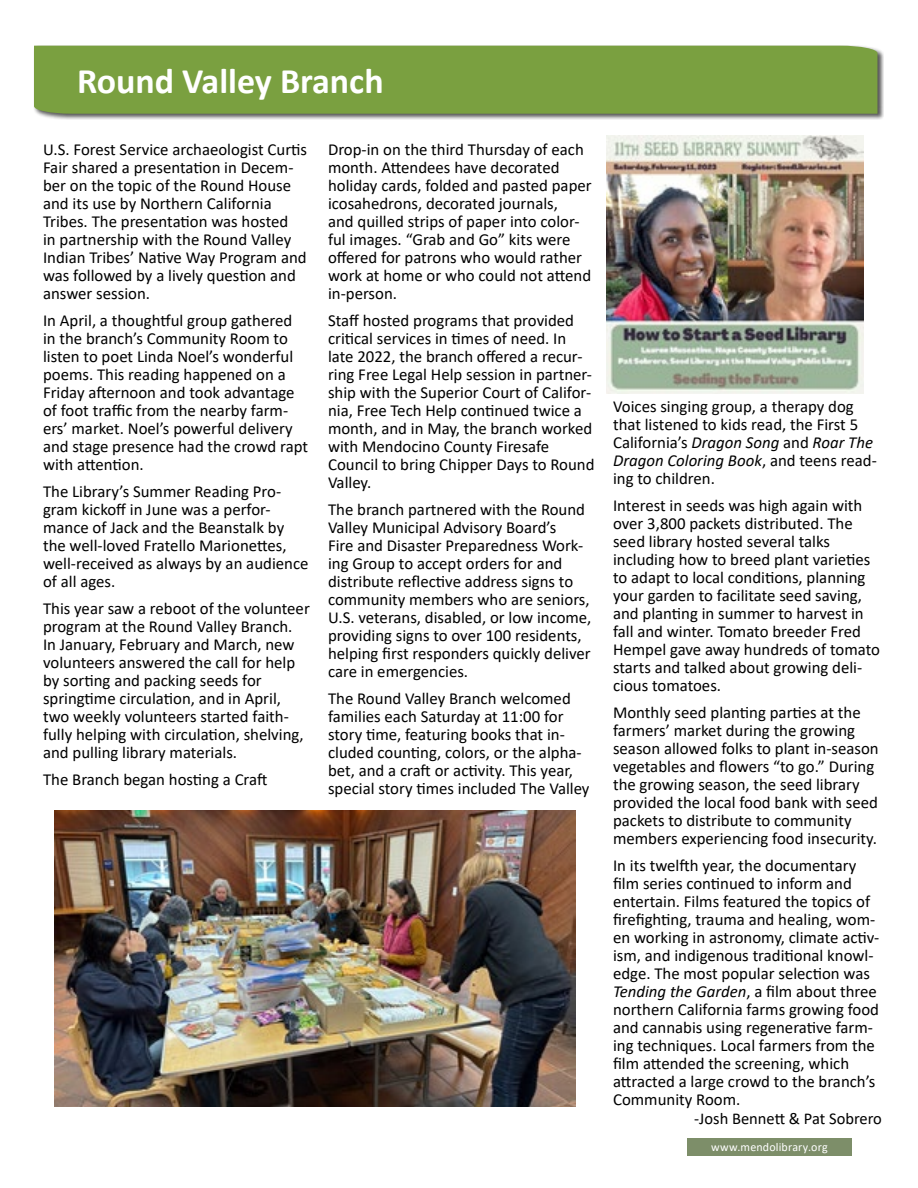
<style>
.page{position:relative;width:918px;height:1188px;background:#fff}
.page>*{position:absolute;margin:0;border:0;box-sizing:border-box;transform-origin:0 0}
.t1{font:700 36px "Calibri";color:#fff}
.t2{font:16.8px/18px "Calibri";color:#000}
.t3{font:16.5px "Calibri";color:#000}
.t4{font:12px "Calibri";letter-spacing:.015em;color:#fff}
.s1{font-style:italic}
</style>
<div class="page">
<div style="left:33px;top:45px;width:851px;height:75px;background:#000;opacity:.75"></div>
<div style="left:34px;top:46px;width:843px;height:68px;background:#7aa040"></div>
<div style="left:687px;top:1139px;width:165px;height:17px;background:#7d8e69"></div>
<img style="left:606px;top:135px;width:257px;height:258px">
<img style="left:54px;top:810px;width:521px;height:297px">
<h1 class="t1" style="left:77px;top:56px;width:308px">Round Valley Branch</h1>
<p class="t2" style="left:43px;top:140px;width:266px">U.S. Forest Service archaeologist Curtis Fair shared a presentation in Decem&shy;ber on the topic of the Round House and its use by Northern California Tribes. The presentation was hosted<br>in partnership with the Round Valley Indian Tribes’ Native Way Program and was followed by a lively question and answer session.</p>
<p class="t2" style="left:43px;top:311px;width:267px">In April, a thoughtful group gathered in the branch’s Community Room to listen to poet Linda Noel’s wonderful poems. This reading happened on a Friday afternoon and took advantage of foot traffic from the nearby farm&shy;ers’ market. Noel’s powerful delivery and stage presence had the crowd rapt with attention.</p>
<p class="t2" style="left:43px;top:482px;width:267px">The Library’s Summer Reading Pro&shy;gram kickoff in June was a perfor&shy;mance of Jack and the Beanstalk by the well-loved Fratello Marionettes, well-received as always by an audience of all ages.</p>
<p class="t2" style="left:43px;top:599px;width:268px">This year saw a reboot of the volunteer program at the Round Valley Branch.<br>In January, February and March, new volunteers answered the call for help by sorting and packing seeds for springtime circulation, and in April, two weekly volunteers started faith&shy;fully helping with circulation, shelving, and pulling library materials.</p>
<p class="t2" style="left:43px;top:770px;width:226px">The Branch began hosting a Craft</p>
<p class="t2" style="left:328px;top:140px;width:265px">Drop-in on the third Thursday of each month. Attendees have decorated holiday cards, folded and pasted paper icosahedrons, decorated journals,<br>and quilled strips of paper into color&shy;ful images. “Grab and Go” kits were offered for patrons who would rather work at home or who could not attend in-person.</p>
<p class="t2" style="left:328px;top:311px;width:268px">Staff hosted programs that provided critical services in times of need. In late 2022, the branch offered a recur&shy;ring Free Legal Help session in partner&shy;ship with the Superior Court of Califor&shy;nia, Free Tech Help continued twice a month, and in May, the branch worked with Mendocino County Firesafe Council to bring Chipper Days to Round Valley.</p>
<p class="t2" style="left:328px;top:500px;width:265px">The branch partnered with the Round Valley Municipal Advisory Board’s<br>Fire and Disaster Preparedness Work&shy;ing Group to accept orders for and distribute reflective address signs to community members who are seniors, U.S. veterans, disabled, or low income, providing signs to over 100 residents, helping first responders quickly deliver care in emergencies.</p>
<p class="t2" style="left:328px;top:689px;width:263px">The Round Valley Branch welcomed families each Saturday at 11:00 for story time, featuring books that in&shy;cluded counting, colors, or the alpha&shy;bet, and a craft or activity. This year, special story times included The Valley</p>
<p class="t2" style="left:613px;top:397px;width:265px">Voices singing group, a therapy dog that listened to kids read, the First 5<br>California’s <span class="s1">Dragon Song</span> and <span class="s1">Roar The Dragon Coloring Book</span>, and teens read&shy;ing to children.</p>
<p class="t2" style="left:613px;top:496px;width:268px">Interest in seeds was high again with over 3,800 packets distributed. The seed library hosted several talks including how to breed plant varieties to adapt to local conditions, planning your garden to facilitate seed saving, and planting in summer to harvest in fall and winter. Tomato breeder Fred Hempel gave away hundreds of tomato starts and talked about growing deli&shy;cious tomatoes.</p>
<p class="t2" style="left:613px;top:703px;width:267px">Monthly seed planting parties at the farmers’ market during the growing season allowed folks to plant in-season vegetables and flowers “to go.” During the growing season, the seed library provided the local food bank with seed packets to distribute to community members experiencing food insecurity.</p>
<p class="t2" style="left:613px;top:856px;width:268px">In its twelfth year, the documentary film series continued to inform and entertain. Films featured the topics of firefighting, trauma and healing, wom&shy;en working in astronomy, climate activ&shy;ism, and indigenous traditional knowl&shy;edge. The most popular selection was <span class="s1">Tending the Garden</span>, a film about three northern California farms growing food and cannabis using regenerative farm&shy;ing techniques. Local farmers from the film attended the screening, which attracted a large crowd to the branch’s Community Room.</p>
<p class="t3" style="left:694px;top:1107px;width:189px">-Josh Bennett &amp; Pat Sobrero</p>
<p class="t4" style="left:711px;top:1139px;width:118px">www.mendolibrary.org</p>
</div>
